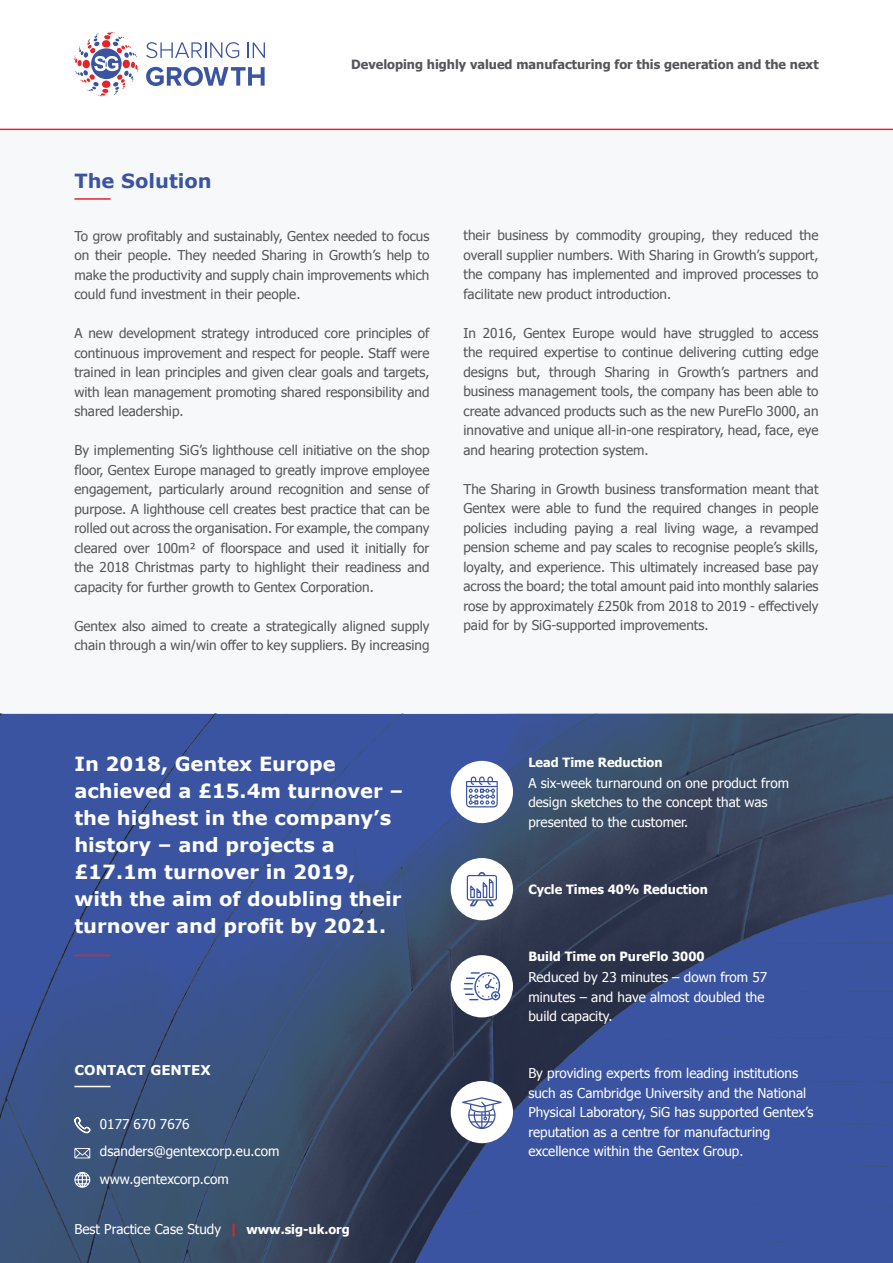
<style>
.page{position:relative;width:893px;height:1263px;background:#fff}
.page>*{position:absolute;margin:0;border:0;box-sizing:border-box;transform-origin:0 0}
.t1{font:700 19.5px/27px "Verdana";color:#fff}
.t2{font:700 19.5px "Verdana";color:#3b54a1}
.t3{font:13.5px/19.5px "Tahoma";color:#56565a;text-align:justify}
.t4{font:13.5px/19.5px "Tahoma";color:#fff}
.t5{font:700 13.5px "Verdana";color:#fff}
.t6{font:700 12.75px "Tahoma";color:#56565a}
.t7{font:700 12.75px "Tahoma";color:#fff}
.s1{font-weight:700;color:#e52429}
.s2{font-weight:700;font-size:12.75px}
</style>
<div class="page">
<svg style="left:146px;top:42px;width:93px;height:16px"></svg>
<svg style="left:248px;top:42px;width:17px;height:16px"></svg>
<svg style="left:146px;top:67px;width:119px;height:19px"></svg>
<svg style="left:74px;top:32px;width:64px;height:64px"></svg>
<hr style="left:0;top:129px;width:893px;height:1px;background:#e52429">
<svg style="left:0;top:714px;width:893px;height:549px;background:#384d82"></svg>
<div style="left:0;top:130px;width:893px;height:584px;background:#f7f8f9"></div>
<hr style="left:74px;top:198px;width:37px;height:2px;background:#e52429">
<hr style="left:74px;top:955px;width:37px;height:1px;background:#e52429">
<div style="left:451px;top:761px;width:62px;height:62px;background:#fff;border-radius:50%"></div>
<div style="left:451px;top:858px;width:62px;height:62px;background:#fff;border-radius:50%"></div>
<div style="left:451px;top:955px;width:62px;height:62px;background:#fff;border-radius:50%"></div>
<svg style="left:74px;top:1117px;width:16px;height:16px"></svg>
<svg style="left:74px;top:1148px;width:16px;height:10px"></svg>
<svg style="left:74px;top:1172px;width:16px;height:16px"></svg>
<hr style="left:74px;top:1086px;width:37px;height:1px;background:#fff">
<div style="left:451px;top:1081px;width:62px;height:62px;background:#fff;border-radius:50%"></div>
<svg style="left:466px;top:776px;width:32px;height:31px"></svg>
<svg style="left:467px;top:872px;width:30px;height:34px"></svg>
<svg style="left:462px;top:1097px;width:40px;height:32px"></svg>
<svg style="left:463px;top:972px;width:38px;height:28px"></svg>
<h1 class="t2" style="left:74px;top:168px;width:139px">The Solution</h1>
<p class="t6" style="left:351px;top:55px;width:469px">Developing highly valued manufacturing for this generation and the next</p>
<p class="t3" style="left:74px;top:225px;width:357px">To grow profitably and sustainably, Gentex needed to focus on their people. They needed Sharing in Growth’s help to make the productivity and supply chain improvements which could fund investment in their people.</p>
<p class="t3" style="left:74px;top:323px;width:357px">A new development strategy introduced core principles of continuous improvement and respect for people. Staff were trained in lean principles and given clear goals and targets, with lean management promoting shared responsibility and shared leadership.</p>
<p class="t3" style="left:74px;top:440px;width:357px">By implementing SiG’s lighthouse cell initiative on the shop floor, Gentex Europe managed to greatly improve employee engagement, particularly around recognition and sense of purpose. A lighthouse cell creates best practice that can be rolled out across the organisation. For example, the company cleared over 100m² of floorspace and used it initially for the 2018 Christmas party to highlight their readiness and capacity for further growth to Gentex Corporation.</p>
<p class="t3" style="left:74px;top:615px;width:357px">Gentex also aimed to create a strategically aligned supply chain through a win/win offer to key suppliers. By increasing</p>
<p class="t3" style="left:463px;top:225px;width:357px">their business by commodity grouping, they reduced the overall supplier numbers. With Sharing in Growth’s support, the company has implemented and improved processes to facilitate new product introduction.</p>
<p class="t3" style="left:463px;top:323px;width:357px">In 2016, Gentex Europe would have struggled to access the required expertise to continue delivering cutting edge designs but, through Sharing in Growth’s partners and business management tools, the company has been able to create advanced products such as the new PureFlo 3000, an innovative and unique all-in-one respiratory, head, face, eye and hearing protection system.</p>
<p class="t3" style="left:463px;top:479px;width:357px">The Sharing in Growth business transformation meant that Gentex were able to fund the required changes in people policies including paying a real living wage, a revamped pension scheme and pay scales to recognise people’s skills, loyalty, and experience. This ultimately increased base pay across the board; the total amount paid into monthly salaries rose by approximately £250k from 2018 to 2019 - effectively paid for by SiG-supported improvements.</p>
<h1 class="t1" style="left:74px;top:751px;width:331px">In 2018, Gentex Europe achieved a £15.4m turnover – the highest in the company’s history – and projects a £17.1m turnover in 2019, with the aim of doubling their turnover and profit by 2021.</h1>
<p class="t5" style="left:74px;top:1061px;width:138px">CONTACT GENTEX</p>
<p class="t4" style="left:100px;top:1110px;width:181px;line-height:27px">0177 670 7676 dsanders@gentexcorp.eu.com www.gentexcorp.com</p>
<p class="t4" style="left:74px;top:1219px;width:277px">Best Practice Case Study <span class="s1">|</span> <span class="s2">www.sig-uk.org</span></p>
<p class="t7" style="left:528px;top:753px;width:136px">Lead Time Reduction</p>
<p class="t4" style="left:528px;top:772px;width:262px">A six-week turnaround on one product from design sketches to the concept that was presented to the customer.</p>
<p class="t7" style="left:528px;top:880px;width:181px">Cycle Times 40% Reduction</p>
<p class="t7" style="left:528px;top:947px;width:178px">Build Time on PureFlo 3000</p>
<p class="t4" style="left:528px;top:967px;width:240px">Reduced by 23 minutes – down from 57 minutes – and have almost doubled the build capacity.</p>
<p class="t4" style="left:528px;top:1063px;width:287px">By providing experts from leading institutions such as Cambridge University and the National Physical Laboratory, SiG has supported Gentex’s reputation as a centre for manufacturing excellence within the Gentex Group.</p>
</div>
